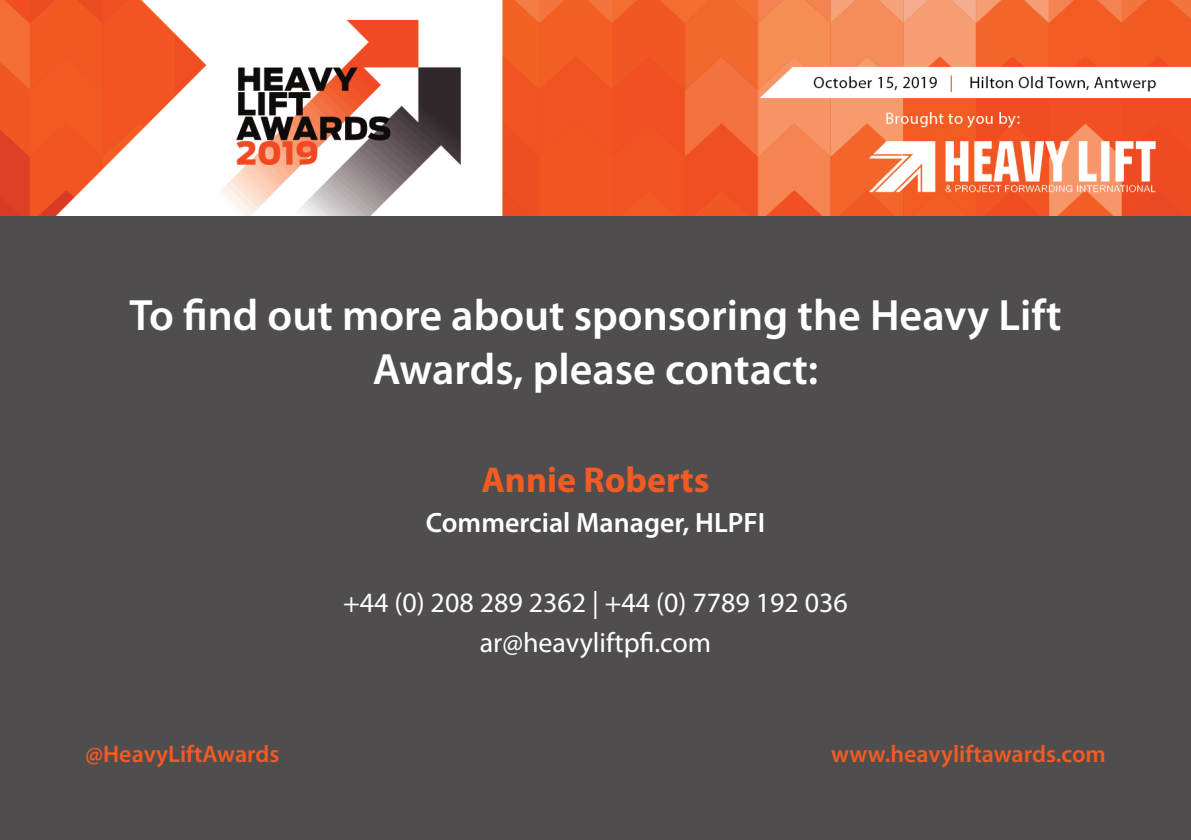
<style>
.page{position:relative;width:1191px;height:840px;background:#fff}
.page>*{position:absolute;margin:0;border:0;box-sizing:border-box;transform-origin:0 0}
.t1{font:600 44px/54px "Myriad Pro";color:#fff;text-align:center}
.t2{font:700 36px "Myriad Pro";color:#f25b22}
.t3{font:28px/40px "Myriad Pro";color:#fff;text-align:center}
.t4{font:600 28px "Myriad Pro";color:#fff}
.t5{font:600 24px "Myriad Pro";color:#f25b22}
</style>
<div class="page">
<div style="left:0;top:0;width:1190px;height:839px;background:#504d4f"></div>
<img style="left:0;top:0;width:1191px;height:216px">
<p class="t1" style="left:129px;top:291px;width:933px">To find out more about sponsoring the Heavy Lift<br>Awards, please contact:</p>
<p class="t2" style="left:481px;top:466px;width:229px">Annie Roberts</p>
<p class="t4" style="left:426px;top:512px;width:341px">Commercial Manager, HLPFI</p>
<p class="t3" style="left:343px;top:584px;width:506px">+44 (0) 208 289 2362 | +44 (0) 7789 192 036 ar@heavyliftpfi.com</p>
<p class="t5" style="left:85px;top:744px;width:196px">@HeavyLiftAwards</p>
<p class="t5" style="left:831px;top:744px;width:276px">www.heavyliftawards.com</p>
</div>
